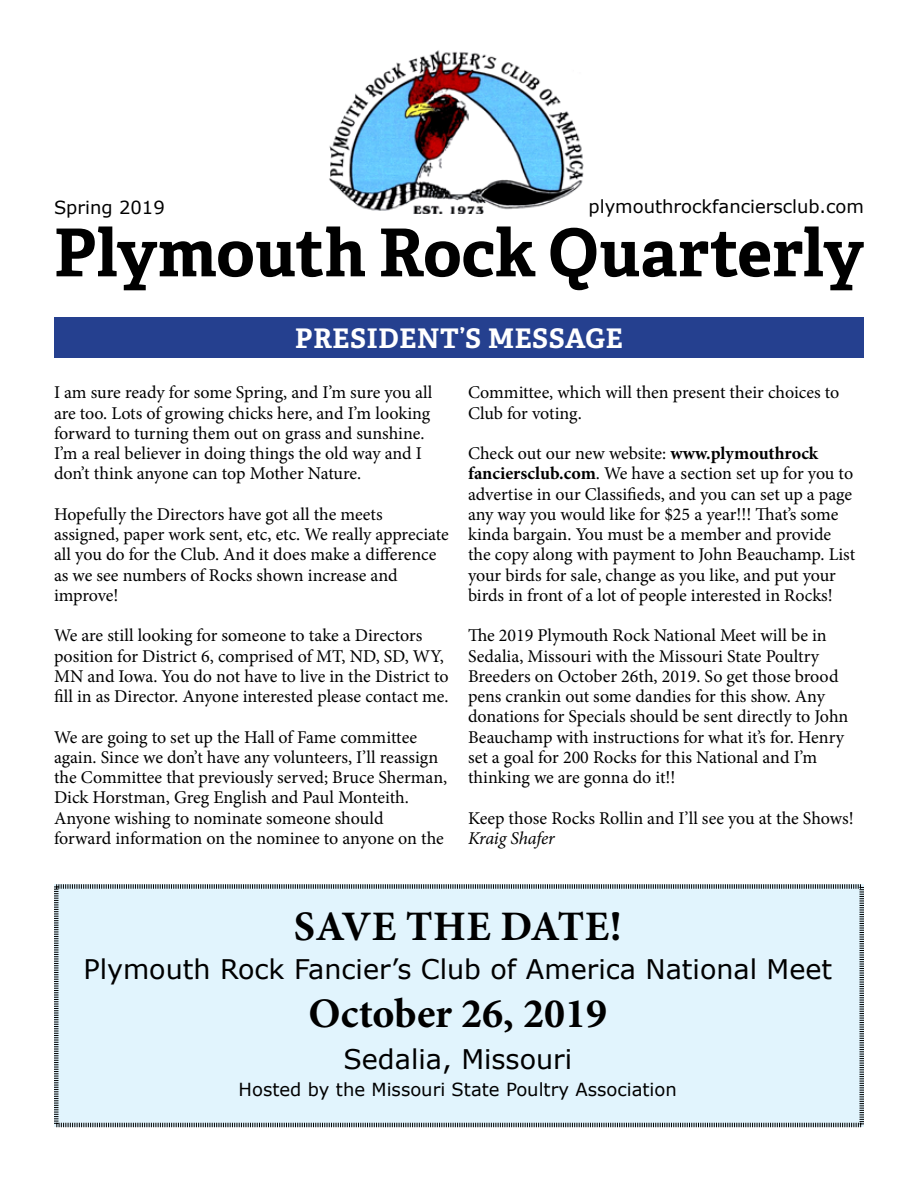
<style>
.page{position:relative;width:918px;height:1188px;background:#fff}
.page>*{position:absolute;margin:0;border:0;box-sizing:border-box;transform-origin:0 0}
.t1{font:700 66px "Adelle PE";color:#000}
.t2{font:700 42px "Minion Pro";color:#000}
.t3{font:27px "Verdana";color:#000}
.t4{font:700 27px "Adelle PE";letter-spacing:.025em;color:#fff}
.t5{font:18px/20.2px "Minion Pro";letter-spacing:-.005em;color:#000}
.t6{font:18px "Verdana";color:#000}
.t7{font:italic 18px "Minion Pro";letter-spacing:-.01em;color:#000}
.s1{font-weight:700}
</style>
<div class="page">
<img style="left:329px;top:50px;width:255px;height:164px">
<div style="left:54px;top:317px;width:810px;height:41px;background:#25408f"></div>
<div style="left:54px;top:884px;width:810px;height:244px;background:#e1f4fd"></div>
<p class="t6" style="left:54px;top:196px;width:112px">Spring 2019</p>
<p class="t6" style="left:589px;top:195px;width:277px">plymouthrockfanciersclub.com</p>
<h1 class="t1" style="left:54px;top:205px;width:811px">Plymouth Rock Quarterly</h1>
<h3 class="t4" style="left:295px;top:319px;width:329px">PRESIDENT’S MESSAGE</h3>
<p class="t5" style="left:468px;top:382px;width:373px">Committee, which will then present their choices to<br>Club for voting.</p>
<p class="t5" style="left:468px;top:443px;width:389px">Check out our new website: <span class="s1">www.plymouthrock fanciersclub.com</span>. We have a section set up for you to advertise in our Classifieds, and you can set up a page any way you would like for $25 a year!!! That’s some kinda bargain. You must be a member and provide the copy along with payment to John Beauchamp. List your birds for sale, change as you like, and put your birds in front of a lot of people interested in Rocks!</p>
<p class="t5" style="left:468px;top:625px;width:382px">The 2019 Plymouth Rock National Meet will be in Sedalia, Missouri with the Missouri State Poultry Breeders on October 26th, 2019. So get those brood pens crankin out some dandies for this show. Any donations for Specials should be sent directly to John Beauchamp with instructions for what it’s for. Henry set a goal for 200 Rocks for this National and I’m thinking we are gonna do it!!</p>
<p class="t5" style="left:468px;top:808px;width:387px">Keep those Rocks Rollin and I’ll see you at the Shows!</p>
<p class="t7" style="left:468px;top:826px;width:88px">Kraig Shafer</p>
<p class="t5" style="left:54px;top:382px;width:380px">I am sure ready for some Spring, and I’m sure you all are too. Lots of growing chicks here, and I’m looking forward to turning them out on grass and sunshine.<br>I’m a real believer in doing things the old way and I don’t think anyone can top Mother Nature.</p>
<p class="t5" style="left:54px;top:504px;width:396px">Hopefully the Directors have got all the meets assigned, paper work sent, etc, etc. We really appreciate all you do for the Club. And it does make a difference as we see numbers of Rocks shown increase and improve!</p>
<p class="t5" style="left:54px;top:625px;width:396px">We are still looking for someone to take a Directors position for District 6, comprised of MT, ND, SD, WY, MN and Iowa. You do not have to live in the District to fill in as Director. Anyone interested please contact me.</p>
<p class="t5" style="left:54px;top:727px;width:395px">We are going to set up the Hall of Fame committee again. Since we don’t have any volunteers, I’ll reassign the Committee that previously served; Bruce Sherman, Dick Horstman, Greg English and Paul Monteith.<br>Anyone wishing to nominate someone should<br>forward information on the nominee to anyone on the</p>
<h2 class="t2" style="left:294px;top:897px;width:329px">SAVE THE DATE!</h2>
<h3 class="t3" style="left:83px;top:952px;width:750px">Plymouth Rock Fancier’s Club of America National Meet</h3>
<h2 class="t2" style="left:308px;top:984px;width:300px">October 26, 2019</h2>
<h3 class="t3" style="left:343px;top:1042px;width:230px">Sedalia, Missouri</h3>
<p class="t6" style="left:239px;top:1078px;width:440px">Hosted by the Missouri State Poultry Association</p>
</div>
